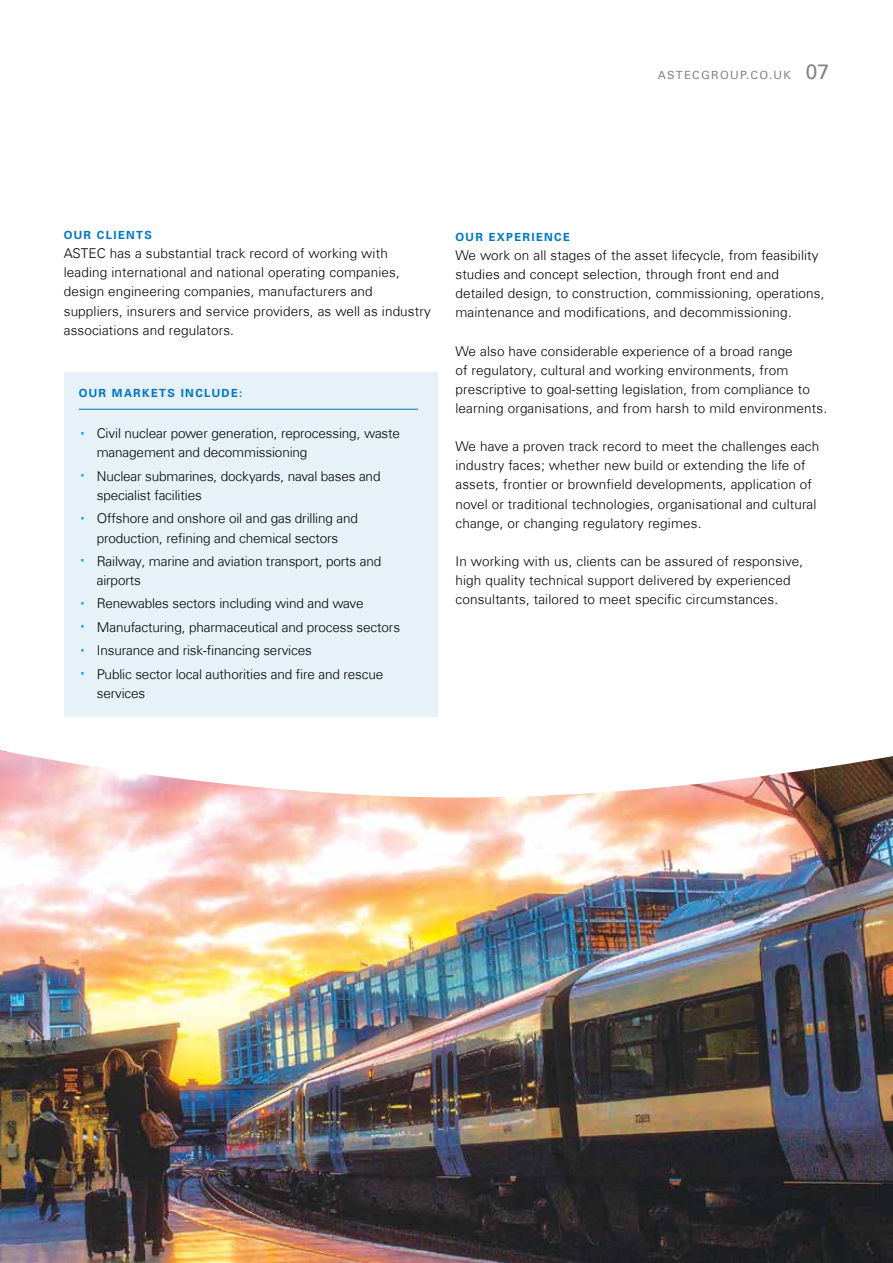
<style>
.page{position:relative;width:893px;height:1263px;background:#fff}
.page>*{position:absolute;margin:0;border:0;box-sizing:border-box;transform-origin:0 0}
.t1{font:300 13.5px/19.2px "Univers Com 45";letter-spacing:.01em;color:#000}
.t2{font:300 13.5px/19.2px "Univers Com 45";letter-spacing:-.01em;color:#000}
.t3{font:700 11.25px "Univers Com 65";letter-spacing:.12em;color:#0077c1}
.t4{font:11.25px "Univers Com 55 Roman";letter-spacing:.12em;color:#808285}
.s1{font-size:21px}
.s2{font-size:27px;color:#00a6e9}
</style>
<div class="page">
<img style="left:0;top:750px;width:893px;height:513px">
<div style="left:64px;top:372px;width:373px;height:345px;background:#e6f1f8"></div>
<hr style="left:79px;top:409px;width:339px;height:1px;background:#0077c1">
<p class="t4" style="left:658px;top:68px;width:173px">ASTECGROUP.CO.UK <span class="s1">07</span></p>
<p class="t3" style="left:64px;top:228px;width:90px">OUR CLIENTS</p>
<p class="t1" style="left:64px;top:244px;width:369px">ASTEC has a substantial track record of working with leading international and national operating companies, design engineering companies, manufacturers and suppliers, insurers and service providers, as well as industry associations and regulators.</p>
<p class="t3" style="left:79px;top:386px;width:165px">OUR MARKETS INCLUDE:</p>
<p class="t2" style="left:97px;top:424px;width:305px;text-indent:-18px"><span class="s2">·</span> Civil nuclear power generation, reprocessing, waste management and decommissioning</p>
<p class="t2" style="left:97px;top:466px;width:285px;text-indent:-18px"><span class="s2">·</span> Nuclear submarines, dockyards, naval bases and specialist facilities</p>
<p class="t2" style="left:79px;top:509px;width:281px;text-align:center"><span class="s2">·</span> Offshore and onshore oil and gas drilling and production, refining and chemical sectors</p>
<p class="t2" style="left:97px;top:551px;width:286px;text-indent:-18px"><span class="s2">·</span> Railway, marine and aviation transport, ports and airports</p>
<p class="t2" style="left:79px;top:592px;width:323px;line-height:23.4px"><span class="s2">·</span> Renewables sectors including wind and wave<br><span class="s2">·</span> Manufacturing, pharmaceutical and process sectors <span class="s2">·</span> Insurance and risk-financing services<br><span class="s2">·</span> Public sector local authorities and fire and rescue</p>
<p class="t2" style="left:97px;top:683px;width:50px">services</p>
<p class="t3" style="left:455px;top:230px;width:116px">OUR EXPERIENCE</p>
<p class="t1" style="left:455px;top:245px;width:370px">We work on all stages of the asset lifecycle, from feasibility studies and concept selection, through front end and detailed design, to construction, commissioning, operations, maintenance and modifications, and decommissioning.</p>
<p class="t1" style="left:455px;top:341px;width:373px">We also have considerable experience of a broad range<br>of regulatory, cultural and working environments, from prescriptive to goal-setting legislation, from compliance to learning organisations, and from harsh to mild environments.</p>
<p class="t1" style="left:455px;top:437px;width:365px">We have a proven track record to meet the challenges each industry faces; whether new build or extending the life of assets, frontier or brownfield developments, application of novel or traditional technologies, organisational and cultural change, or changing regulatory regimes.</p>
<p class="t1" style="left:455px;top:552px;width:349px">In working with us, clients can be assured of responsive, high quality technical support delivered by experienced consultants, tailored to meet specific circumstances.</p>
</div>
